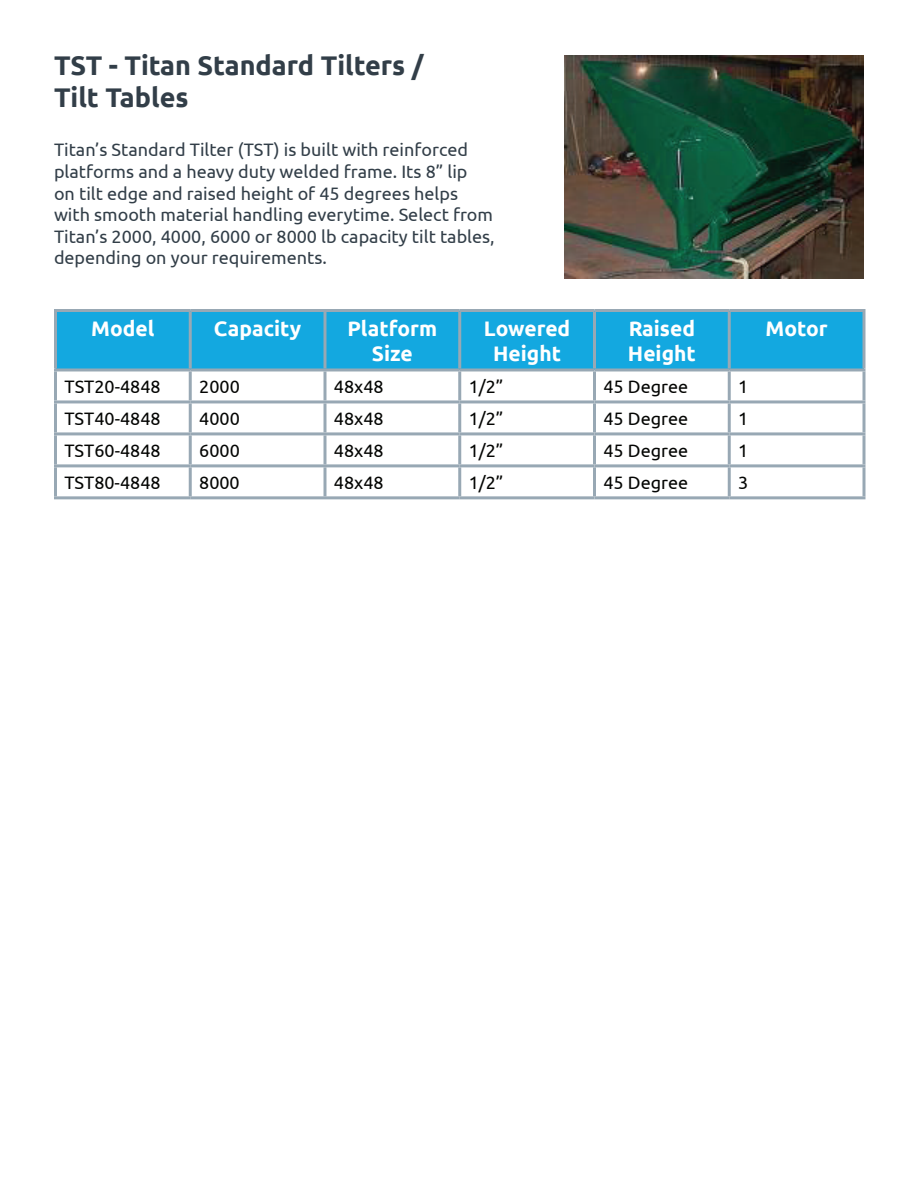
<style>
.page{position:relative;width:918px;height:1188px;background:#fff}
.page>*{position:absolute;margin:0;border:0;box-sizing:border-box;transform-origin:0 0}
.t1{font:700 27px/32.4px "Ubuntu";color:#323e48}
.t2{font:700 21px/25.2px "Ubuntu";color:#fff;text-align:center}
.t3{font:18px/21.6px "Ubuntu";color:#323e48}
.t4{font:18px "Ubuntu";color:#040503}
</style>
<div class="page">
<div style="left:57px;top:312px;width:805px;height:56px;background:#13a8e0"></div>
<hr style="left:54px;top:371px;width:3px;height:29px;background:#98a8b4">
<hr style="left:189px;top:371px;width:3px;height:29px;background:#98a8b4">
<hr style="left:324px;top:371px;width:3px;height:29px;background:#98a8b4">
<hr style="left:458px;top:371px;width:3px;height:29px;background:#98a8b4">
<hr style="left:593px;top:371px;width:3px;height:29px;background:#98a8b4">
<hr style="left:728px;top:371px;width:3px;height:29px;background:#98a8b4">
<svg style="left:862px;top:371px;width:4px;height:29px"></svg>
<hr style="left:54px;top:400px;width:136px;height:3px;background:#98a8b4">
<hr style="left:54px;top:403px;width:3px;height:29px;background:#98a8b4">
<hr style="left:190px;top:400px;width:135px;height:3px;background:#98a8b4">
<hr style="left:189px;top:403px;width:3px;height:29px;background:#98a8b4">
<hr style="left:325px;top:400px;width:135px;height:3px;background:#98a8b4">
<hr style="left:324px;top:403px;width:3px;height:29px;background:#98a8b4">
<hr style="left:460px;top:400px;width:134px;height:3px;background:#98a8b4">
<hr style="left:458px;top:403px;width:3px;height:29px;background:#98a8b4">
<hr style="left:594px;top:400px;width:135px;height:3px;background:#98a8b4">
<hr style="left:593px;top:403px;width:3px;height:29px;background:#98a8b4">
<hr style="left:729px;top:400px;width:136px;height:3px;background:#98a8b4">
<hr style="left:728px;top:403px;width:3px;height:29px;background:#98a8b4">
<svg style="left:862px;top:403px;width:4px;height:29px"></svg>
<hr style="left:54px;top:432px;width:136px;height:3px;background:#98a8b4">
<hr style="left:54px;top:435px;width:3px;height:29px;background:#98a8b4">
<hr style="left:190px;top:432px;width:135px;height:3px;background:#98a8b4">
<hr style="left:189px;top:435px;width:3px;height:29px;background:#98a8b4">
<hr style="left:325px;top:432px;width:135px;height:3px;background:#98a8b4">
<hr style="left:324px;top:435px;width:3px;height:29px;background:#98a8b4">
<hr style="left:460px;top:432px;width:134px;height:3px;background:#98a8b4">
<hr style="left:458px;top:435px;width:3px;height:29px;background:#98a8b4">
<hr style="left:594px;top:432px;width:135px;height:3px;background:#98a8b4">
<hr style="left:593px;top:435px;width:3px;height:29px;background:#98a8b4">
<hr style="left:729px;top:432px;width:136px;height:3px;background:#98a8b4">
<hr style="left:728px;top:435px;width:3px;height:29px;background:#98a8b4">
<svg style="left:862px;top:435px;width:4px;height:29px"></svg>
<hr style="left:54px;top:464px;width:136px;height:3px;background:#98a8b4">
<hr style="left:54px;top:467px;width:3px;height:29px;background:#98a8b4">
<hr style="left:190px;top:464px;width:135px;height:3px;background:#98a8b4">
<hr style="left:189px;top:467px;width:3px;height:29px;background:#98a8b4">
<hr style="left:325px;top:464px;width:135px;height:3px;background:#98a8b4">
<hr style="left:324px;top:467px;width:3px;height:29px;background:#98a8b4">
<hr style="left:460px;top:464px;width:134px;height:3px;background:#98a8b4">
<hr style="left:458px;top:467px;width:3px;height:29px;background:#98a8b4">
<hr style="left:594px;top:464px;width:135px;height:3px;background:#98a8b4">
<hr style="left:593px;top:467px;width:3px;height:29px;background:#98a8b4">
<hr style="left:729px;top:464px;width:136px;height:3px;background:#98a8b4">
<hr style="left:728px;top:467px;width:3px;height:29px;background:#98a8b4">
<svg style="left:862px;top:467px;width:4px;height:29px"></svg>
<hr style="left:54px;top:496px;width:136px;height:3px;background:#98a8b4">
<hr style="left:190px;top:496px;width:135px;height:3px;background:#98a8b4">
<hr style="left:325px;top:496px;width:135px;height:3px;background:#98a8b4">
<hr style="left:460px;top:496px;width:134px;height:3px;background:#98a8b4">
<hr style="left:594px;top:496px;width:135px;height:3px;background:#98a8b4">
<hr style="left:729px;top:496px;width:136px;height:3px;background:#98a8b4">
<hr style="left:54px;top:309px;width:136px;height:3px;background:#98a8b4">
<hr style="left:54px;top:312px;width:3px;height:56px;background:#98a8b4">
<hr style="left:190px;top:309px;width:135px;height:3px;background:#98a8b4">
<hr style="left:189px;top:312px;width:3px;height:56px;background:#98a8b4">
<hr style="left:325px;top:309px;width:135px;height:3px;background:#98a8b4">
<hr style="left:324px;top:312px;width:3px;height:56px;background:#98a8b4">
<hr style="left:460px;top:309px;width:134px;height:3px;background:#98a8b4">
<hr style="left:458px;top:312px;width:3px;height:56px;background:#98a8b4">
<hr style="left:594px;top:309px;width:135px;height:3px;background:#98a8b4">
<hr style="left:593px;top:312px;width:3px;height:56px;background:#98a8b4">
<hr style="left:729px;top:309px;width:136px;height:3px;background:#98a8b4">
<hr style="left:728px;top:312px;width:3px;height:56px;background:#98a8b4">
<svg style="left:862px;top:312px;width:4px;height:56px"></svg>
<hr style="left:54px;top:368px;width:136px;height:3px;background:#98a8b4">
<hr style="left:190px;top:368px;width:135px;height:3px;background:#98a8b4">
<hr style="left:325px;top:368px;width:135px;height:3px;background:#98a8b4">
<hr style="left:460px;top:368px;width:134px;height:3px;background:#98a8b4">
<hr style="left:594px;top:368px;width:135px;height:3px;background:#98a8b4">
<hr style="left:729px;top:368px;width:136px;height:3px;background:#98a8b4">
<img style="left:564px;top:56px;width:300px;height:223px">
<h1 class="t1" style="left:54px;top:49px;width:371px">TST - Titan Standard Tilters /<br>Tilt Tables</h1>
<p class="t3" style="left:54px;top:139px;width:442px">Titan’s Standard Tilter (TST) is built with reinforced platforms and a heavy duty welded frame. Its 8” lip<br>on tilt edge and raised height of 45 degrees helps with smooth material handling everytime. Select from Titan’s 2000, 4000, 6000 or 8000 lb capacity tilt tables, depending on your requirements.</p>
<p class="t2" style="left:91px;top:315px;width:65px">Model</p>
<p class="t2" style="left:214px;top:315px;width:89px">Capacity</p>
<p class="t2" style="left:347px;top:315px;width:91px">Platform<br>Size</p>
<p class="t2" style="left:484px;top:315px;width:88px">Lowered<br>Height</p>
<p class="t2" style="left:628px;top:315px;width:69px;text-align:left">Raised<br>Height</p>
<p class="t2" style="left:766px;top:315px;width:64px">Motor</p>
<p class="t4" style="left:64px;top:376px;width:98px">TST20-4848</p>
<p class="t4" style="left:199px;top:376px;width:42px">2000</p>
<p class="t4" style="left:334px;top:376px;width:51px">48x48</p>
<p class="t4" style="left:469px;top:376px;width:36px">1/2”</p>
<p class="t4" style="left:603px;top:376px;width:86px">45 Degree</p>
<p class="t4" style="left:738px;top:376px;width:12px">1</p>
<p class="t4" style="left:64px;top:408px;width:98px">TST40-4848</p>
<p class="t4" style="left:199px;top:408px;width:42px">4000</p>
<p class="t4" style="left:334px;top:408px;width:51px">48x48</p>
<p class="t4" style="left:469px;top:408px;width:36px">1/2”</p>
<p class="t4" style="left:603px;top:408px;width:86px">45 Degree</p>
<p class="t4" style="left:738px;top:408px;width:12px">1</p>
<p class="t4" style="left:64px;top:440px;width:98px">TST60-4848</p>
<p class="t4" style="left:199px;top:440px;width:42px">6000</p>
<p class="t4" style="left:334px;top:440px;width:51px">48x48</p>
<p class="t4" style="left:469px;top:440px;width:36px">1/2”</p>
<p class="t4" style="left:603px;top:440px;width:86px">45 Degree</p>
<p class="t4" style="left:738px;top:440px;width:12px">1</p>
<p class="t4" style="left:64px;top:472px;width:98px">TST80-4848</p>
<p class="t4" style="left:199px;top:472px;width:42px">8000</p>
<p class="t4" style="left:334px;top:472px;width:51px">48x48</p>
<p class="t4" style="left:469px;top:472px;width:36px">1/2”</p>
<p class="t4" style="left:603px;top:472px;width:86px">45 Degree</p>
<p class="t4" style="left:738px;top:472px;width:12px">3</p>
</div>
